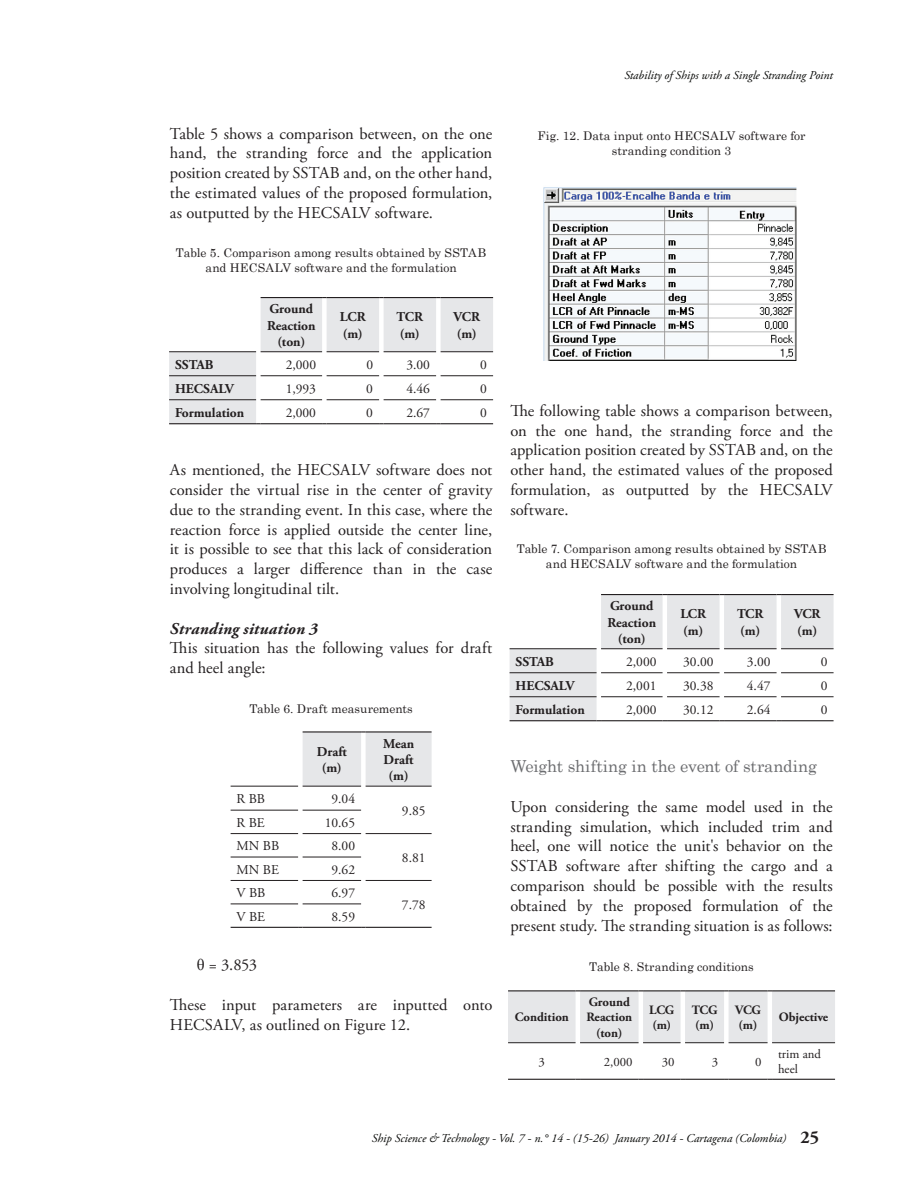
<style>
.page{position:relative;width:918px;height:1188px;background:#fff}
.page>*{position:absolute;margin:0;border:0;box-sizing:border-box;transform-origin:0 0}
.t1{font:700 18px "Adobe Garamond Pro";color:#231f20}
.t2{font:16.5px/19.8px "Adobe Garamond Pro";letter-spacing:.005em;color:#231f20;text-align:justify}
.t3{font:16.5px "Century";letter-spacing:-.01em;color:#6c6d70}
.t4{font:italic 700 16.5px "Adobe Garamond Pro";letter-spacing:.015em;color:#231f20}
.t5{font:700 13.5px/16.2px "Adobe Garamond Pro";color:#231f20}
.t6{font:13.5px "Adobe Garamond Pro";color:#231f20}
.t7{font:700 12.75px/15.3px "Adobe Garamond Pro";color:#231f20}
.t8{font:12.75px/15.3px "Adobe Garamond Pro";color:#231f20}
.t9{font:12px/15px "Century";letter-spacing:.005em;color:#231f20;text-align:center}
.t10{font:italic 12px "Adobe Garamond Pro";color:#040503}
.s1{font-family:"Times New Roman"}
</style>
<div class="page">
<svg style="left:169px;top:297px;width:324px;height:127px"></svg>
<hr style="left:441px;top:423px;width:52px;height:1px;background:#231f20">
<svg style="left:510px;top:594px;width:324px;height:127px"></svg>
<hr style="left:781px;top:720px;width:53px;height:1px;background:#231f20">
<svg style="left:231px;top:731px;width:201px;height:197px"></svg>
<hr style="left:366px;top:927px;width:66px;height:1px;background:#231f20">
<img style="left:543px;top:187px;width:254px;height:173px">
<svg style="left:508px;top:990px;width:327px;height:90px"></svg>
<hr style="left:772px;top:1079px;width:63px;height:1px;background:#231f20">
<p class="t2" style="left:170px;top:124px;width:324px">Table 5 shows a comparison between, on the one hand, the stranding force and the application position created by SSTAB and, on the other hand, the estimated values of the proposed formulation, as outputted by the HECSALV software.</p>
<p class="t9" style="left:176px;top:244px;width:312px">Table 5. Comparison among results obtained by SSTAB and HECSALV software and the formulation</p>
<p class="t5" style="left:267px;top:301px;width:50px;text-align:center">Ground<br>Reaction (ton)</p>
<p class="t5" style="left:340px;top:309px;width:27px">LCR (m)</p>
<p class="t5" style="left:397px;top:309px;width:28px">TCR (m)</p>
<p class="t5" style="left:454px;top:309px;width:28px">VCR (m)</p>
<p class="t5" style="left:175px;top:357px;width:40px">SSTAB</p>
<p class="t6" style="left:286px;top:356px;width:32px">2,000</p>
<p class="t6" style="left:366px;top:356px;width:8px">0</p>
<p class="t6" style="left:406px;top:356px;width:25px">3.00</p>
<p class="t6" style="left:480px;top:356px;width:8px">0</p>
<p class="t5" style="left:175px;top:381px;width:60px">HECSALV</p>
<p class="t6" style="left:286px;top:380px;width:32px">1,993</p>
<p class="t6" style="left:366px;top:380px;width:8px">0</p>
<p class="t6" style="left:406px;top:380px;width:25px">4.46</p>
<p class="t6" style="left:480px;top:380px;width:8px">0</p>
<p class="t5" style="left:175px;top:405px;width:71px">Formulation</p>
<p class="t6" style="left:286px;top:404px;width:32px">2,000</p>
<p class="t6" style="left:366px;top:404px;width:8px">0</p>
<p class="t6" style="left:406px;top:404px;width:25px">2.67</p>
<p class="t6" style="left:480px;top:404px;width:8px">0</p>
<p class="t2" style="left:170px;top:461px;width:324px">As mentioned, the HECSALV software does not consider the virtual rise in the center of gravity due to the stranding event. In this case, where the reaction force is applied outside the center line, it is possible to see that this lack of consideration produces a larger difference than in the case involving longitudinal tilt.</p>
<p class="t4" style="left:170px;top:619px;width:149px">Stranding situation 3</p>
<p class="t2" style="left:170px;top:639px;width:324px">This situation has the following values for draft and heel angle:</p>
<p class="t10" style="left:624px;top:68px;width:210px">Stability of Ships with a Single Stranding Point</p>
<p class="t9" style="left:538px;top:127px;width:269px">Fig. 12. Data input onto HECSALV software for stranding condition 3</p>
<p class="t2" style="left:510px;top:401px;width:324px">The following table shows a comparison between, on the one hand, the stranding force and the application position created by SSTAB and, on the other hand, the estimated values of the proposed formulation, as outputted by the HECSALV software.</p>
<p class="t9" style="left:517px;top:541px;width:311px">Table 7. Comparison among results obtained by SSTAB and HECSALV software and the formulation</p>
<p class="t5" style="left:607px;top:598px;width:50px;text-align:center">Ground<br>Reaction (ton)</p>
<p class="t5" style="left:680px;top:606px;width:27px">LCR (m)</p>
<p class="t5" style="left:737px;top:606px;width:28px">TCR (m)</p>
<p class="t5" style="left:794px;top:606px;width:28px">VCR (m)</p>
<p class="t5" style="left:516px;top:654px;width:40px">SSTAB</p>
<p class="t6" style="left:626px;top:653px;width:32px">2,000</p>
<p class="t6" style="left:683px;top:653px;width:32px">30.00</p>
<p class="t6" style="left:747px;top:653px;width:25px">3.00</p>
<p class="t6" style="left:821px;top:653px;width:8px">0</p>
<p class="t5" style="left:516px;top:678px;width:60px">HECSALV</p>
<p class="t6" style="left:626px;top:677px;width:32px">2,001</p>
<p class="t6" style="left:683px;top:677px;width:32px">30.38</p>
<p class="t6" style="left:747px;top:677px;width:25px">4.47</p>
<p class="t6" style="left:821px;top:677px;width:8px">0</p>
<p class="t9" style="left:249px;top:700px;width:165px">Table 6. Draft measurements</p>
<p class="t5" style="left:516px;top:702px;width:71px">Formulation</p>
<p class="t6" style="left:626px;top:701px;width:32px">2,000</p>
<p class="t6" style="left:683px;top:701px;width:32px">30.12</p>
<p class="t6" style="left:747px;top:701px;width:25px">2.64</p>
<p class="t6" style="left:821px;top:701px;width:8px">0</p>
<p class="t5" style="left:317px;top:744px;width:32px;text-align:center">Draft (m)</p>
<p class="t5" style="left:383px;top:736px;width:33px;text-align:center">Mean<br>Draft (m)</p>
<p class="t6" style="left:237px;top:791px;width:30px">R BB</p>
<p class="t6" style="left:331px;top:791px;width:25px">9.04</p>
<p class="t6" style="left:402px;top:802px;width:25px">9.85</p>
<p class="t6" style="left:237px;top:814px;width:30px">R BE</p>
<p class="t6" style="left:325px;top:814px;width:32px">10.65</p>
<p class="t6" style="left:237px;top:838px;width:44px">MN BB</p>
<p class="t6" style="left:331px;top:838px;width:25px">8.00</p>
<p class="t6" style="left:402px;top:850px;width:25px">8.81</p>
<p class="t6" style="left:237px;top:861px;width:44px">MN BE</p>
<p class="t6" style="left:331px;top:861px;width:25px">9.62</p>
<p class="t6" style="left:237px;top:885px;width:30px">V BB</p>
<p class="t6" style="left:331px;top:885px;width:25px">6.97</p>
<p class="t6" style="left:402px;top:896px;width:25px">7.78</p>
<p class="t6" style="left:237px;top:908px;width:30px">V BE</p>
<p class="t6" style="left:331px;top:908px;width:25px">8.59</p>
<p class="t3" style="left:510px;top:752px;width:308px">Weight shifting in the event of stranding</p>
<p class="t2" style="left:510px;top:797px;width:324px">Upon considering the same model used in the stranding simulation, which included trim and heel, one will notice the unit's behavior on the SSTAB software after shifting the cargo and a comparison should be possible with the results obtained by the proposed formulation of the present study. The stranding situation is as follows:</p>
<p class="t2" style="left:197px;top:956px;width:62px"><span class="s1">θ</span> = 3.853</p>
<p class="t2" style="left:170px;top:995px;width:324px">These input parameters are inputted onto<br>HECSALV, as outlined on Figure 12.</p>
<p class="t7" style="left:515px;top:1010px;width:56px">Condition</p>
<p class="t9" style="left:589px;top:958px;width:166px">Table 8. Stranding conditions</p>
<p class="t7" style="left:586px;top:995px;width:47px;text-align:center">Ground<br>Reaction (ton)</p>
<p class="t7" style="left:649px;top:1002px;width:27px">LCG (m)</p>
<p class="t7" style="left:692px;top:1002px;width:27px">TCG (m)</p>
<p class="t7" style="left:735px;top:1002px;width:27px">VCG (m)</p>
<p class="t7" style="left:779px;top:1010px;width:51px">Objective</p>
<p class="t8" style="left:539px;top:1054px;width:8px">3</p>
<p class="t8" style="left:604px;top:1054px;width:30px">2,000</p>
<p class="t8" style="left:662px;top:1054px;width:14px">30</p>
<p class="t8" style="left:712px;top:1054px;width:8px">3</p>
<p class="t8" style="left:755px;top:1054px;width:8px">0</p>
<p class="t8" style="left:778px;top:1047px;width:44px">trim and heel</p>
<p class="t10" style="left:372px;top:1131px;width:416px">Ship Science &amp; Technology - Vol. 7 - n.° 14 - (15-26) January 2014 - Cartagena (Colombia)</p>
<p class="t1" style="left:800px;top:1127px;width:20px">25</p>
</div>
